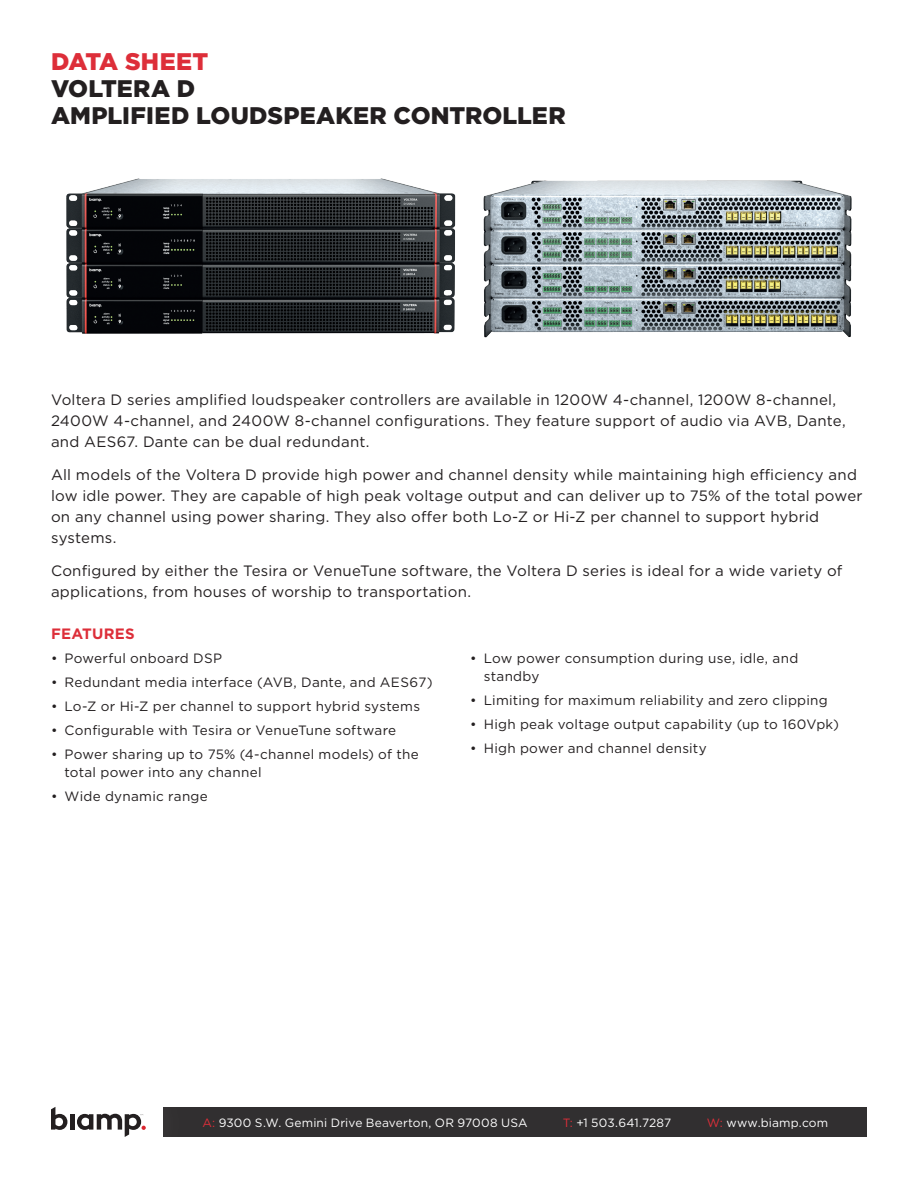
<style>
.page{position:relative;width:918px;height:1188px;background:#fff}
.page>*{position:absolute;margin:0;border:0;box-sizing:border-box;transform-origin:0 0}
.t1{font:900 24px/27px "Gotham";letter-spacing:.005em;color:#231f20}
.t2{font:900 24px "Gotham";letter-spacing:.005em;color:#dd2e39}
.t3{font:15px/21px "Gotham";letter-spacing:.015em;color:#231f20}
.t4{font:700 15px "Gotham";letter-spacing:.015em;color:#dd2e39}
.t5{font:13.5px/18px "Gotham";letter-spacing:.02em;color:#231f20}
.t6{font:12px "Gotham";letter-spacing:.015em;color:#fff}
.s1{color:#dd2e39}
</style>
<div class="page">
<div style="left:163px;top:1107px;width:704px;height:30px;background:#312f30"></div>
<div style="left:3px;top:1064px;width:186px;height:116px;background:#fff"></div>
<svg style="left:51px;top:1107px;width:16px;height:23px"></svg>
<hr style="left:70px;top:1114px;width:4px;height:16px;background:#231f20">
<svg style="left:77px;top:1114px;width:69px;height:23px"></svg>
<img style="left:66px;top:178px;width:786px;height:160px">
<h1 class="t2" style="left:51px;top:45px;width:159px">DATA SHEET</h1>
<h1 class="t1" style="left:51px;top:75px;width:516px">VOLTERA D<br>AMPLIFIED LOUDSPEAKER CONTROLLER</h1>
<p class="t3" style="left:51px;top:389px;width:796px">Voltera D series amplified loudspeaker controllers are available in 1200W 4-channel, 1200W 8-channel,<br>2400W 4-channel, and 2400W 8-channel configurations. They feature support of audio via AVB, Dante, and AES67. Dante can be dual redundant.</p>
<p class="t3" style="left:51px;top:464px;width:813px">All models of the Voltera D provide high power and channel density while maintaining high efficiency and low idle power. They are capable of high peak voltage output and can deliver up to 75% of the total power on any channel using power sharing. They also offer both Lo-Z or Hi-Z per channel to support hybrid systems.</p>
<p class="t3" style="left:51px;top:560px;width:793px">Configured by either the Tesira or VenueTune software, the Voltera D series is ideal for a wide variety of applications, from houses of worship to transportation.</p>
<p class="t4" style="left:51px;top:623px;width:85px">FEATURES</p>
<p class="t5" style="left:51px;top:648px;width:173px">• Powerful onboard DSP</p>
<p class="t5" style="left:51px;top:672px;width:383px">• Redundant media interface (AVB, Dante, and AES67)</p>
<p class="t5" style="left:51px;top:696px;width:371px">• Lo-Z or Hi-Z per channel to support hybrid systems</p>
<p class="t5" style="left:51px;top:721px;width:347px">• Configurable with Tesira or VenueTune software</p>
<p class="t5" style="left:64px;top:745px;width:356px;text-indent:-14px">• Power sharing up to 75% (4-channel models) of the total power into any channel</p>
<p class="t5" style="left:51px;top:787px;width:158px">• Wide dynamic range</p>
<p class="t5" style="left:484px;top:649px;width:316px;text-indent:-14px">• Low power consumption during use, idle, and standby</p>
<p class="t5" style="left:470px;top:691px;width:359px">• Limiting for maximum reliability and zero clipping</p>
<p class="t5" style="left:470px;top:715px;width:370px">• High peak voltage output capability (up to 160Vpk)</p>
<p class="t5" style="left:470px;top:739px;width:238px">• High power and channel density</p>
<p class="t6" style="left:202px;top:1115px;width:327px"><span class="s1">A:</span> 9300 S.W. Gemini Drive Beaverton, OR 97008 USA</p>
<p class="t6" style="left:563px;top:1115px;width:110px"><span class="s1">T:</span> +1 503.641.7287</p>
<p class="t6" style="left:707px;top:1115px;width:123px"><span class="s1">W:</span> www.biamp.com</p>
</div>
